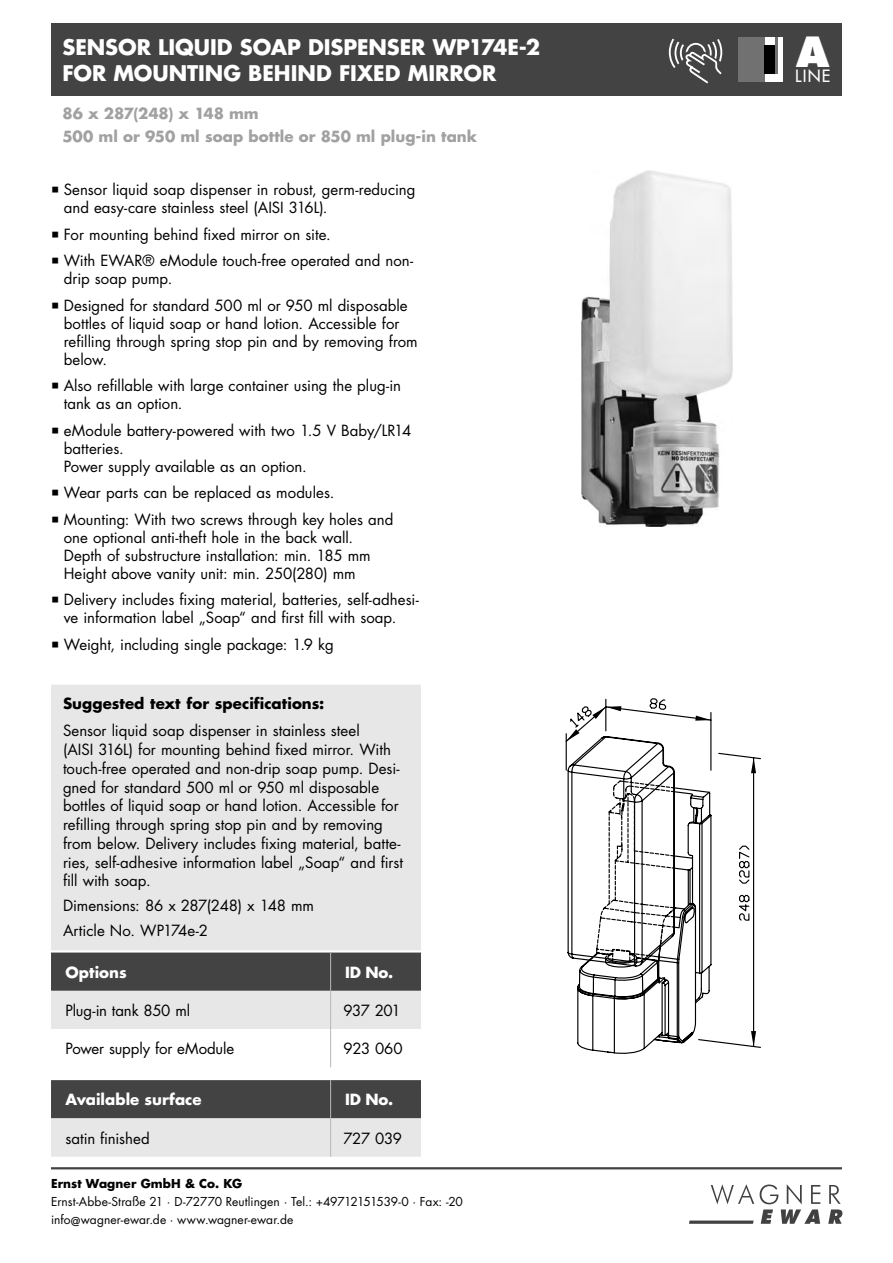
<style>
.page{position:relative;width:893px;height:1263px;background:#fff}
.page>*{position:absolute;margin:0;border:0;box-sizing:border-box;transform-origin:0 0}
.t1{font:800 40.5px "Futura Std";color:#fff}
.t2{font:700 21px/26.5px "Futura Std";letter-spacing:-.005em;color:#fff}
.t3{font:500 16.5px "Futura Std";color:#fff}
.t4{font:15px/18px "Futura Std";color:#000}
.t5{font:700 15px "Futura Std";color:#a1a1a1}
.t6{font:700 15px "Futura Std";color:#fff}
.t7{font:12px/18px "Futura Std";color:#000}
.s1{font-weight:700}
</style>
<div class="page">
<svg style="left:689px;top:1184px;width:153px;height:40px"></svg>
<hr style="left:51px;top:1167px;width:791px;height:2px;background:#434343">
<div style="left:51px;top:23px;width:791px;height:73px;background:#434343"></div>
<img style="left:582px;top:171px;width:150px;height:355px">
<svg style="left:565px;top:698px;width:196px;height:351px"></svg>
<svg style="left:751px;top:758px;width:5px;height:15px"></svg>
<svg style="left:751px;top:1031px;width:5px;height:15px"></svg>
<svg style="left:695px;top:716px;width:16px;height:5px"></svg>
<svg style="left:592px;top:706px;width:29px;height:13px"></svg>
<svg style="left:566px;top:729px;width:14px;height:12px"></svg>
<svg style="left:668px;top:38px;width:55px;height:46px"></svg>
<svg style="left:51px;top:1080px;width:370px;height:77px;background:#969696"></svg>
<hr style="left:330px;top:1080px;width:1px;height:38px;background:#b8b8b8">
<hr style="left:330px;top:1118px;width:1px;height:39px;background:#b8b8b8">
<svg style="left:764px;top:37px;width:19px;height:45px"></svg>
<div style="left:738px;top:37px;width:26px;height:45px;background:#717171"></div>
<hr style="left:775px;top:37px;width:2px;height:36px;background:#717171">
<div style="left:764px;top:45px;width:11px;height:28px;background:#000"></div>
<svg style="left:51px;top:952px;width:370px;height:77px;background:#959595"></svg>
<hr style="left:330px;top:952px;width:1px;height:39px;background:#b8b8b8">
<hr style="left:330px;top:991px;width:1px;height:38px;background:#b8b8b8">
<hr style="left:330px;top:1029px;width:1px;height:38px;background:#b8b8b8">
<div style="left:57px;top:691px;width:358px;height:253px;background:#e7e7e7"></div>
<div style="left:51px;top:685px;width:370px;height:265px;border:12px solid #e7e7e7"></div>
<p class="t2" style="left:63px;top:35px;width:479px">SENSOR LIQUID SOAP DISPENSER WP174E-2<br>FOR MOUNTING BEHIND FIXED MIRROR</p>
<p class="t5" style="left:63px;top:106px;width:198px">86 x 287(248) x 148 mm</p>
<p class="t5" style="left:63px;top:129px;width:416px">500 ml or 950 ml soap bottle or 850 ml plug-in tank</p>
<p class="t4" style="left:64px;top:182px;width:353px">Sensor liquid soap dispenser in robust, germ-reducing and easy-care stainless steel (AISI 316L).</p>
<p class="t4" style="left:64px;top:222px;width:351px;line-height:26.5px">For mounting behind fixed mirror on site.<br>With EWAR® eModule touch-free operated and non-</p>
<p class="t4" style="left:64px;top:267px;width:345px;line-height:26.5px">drip soap pump.<br>Designed for standard 500 ml or 950 ml disposable</p>
<p class="t4" style="left:64px;top:315px;width:356px">bottles of liquid soap or hand lotion. Accessible for refilling through spring stop pin and by removing from below.</p>
<p class="t4" style="left:64px;top:378px;width:339px">Also refillable with large container using the plug-in tank as an option.</p>
<p class="t4" style="left:64px;top:422px;width:349px">eModule battery-powered with two 1.5 V Baby/LR14 batteries.<br>Power supply available as an option.</p>
<p class="t4" style="left:64px;top:481px;width:331px;line-height:26.5px">Wear parts can be replaced as modules.<br>Mounting: With two screws through key holes and</p>
<p class="t4" style="left:64px;top:529px;width:308px">one optional anti-theft hole in the back wall.<br>Depth of substructure installation: min. 185 mm<br>Height above vanity unit: min. 250(280) mm</p>
<p class="t4" style="left:64px;top:592px;width:357px">Delivery includes fixing material, batteries, self-adhesi&shy;ve information label „Soap“ and first fill with soap.</p>
<p class="t4" style="left:64px;top:636px;width:271px">Weight, including single package: 1.9 kg</p>
<p class="t4" style="left:63px;top:691px;width:298px;line-height:27.3px"><span class="s1">Suggested text for specifications:<br></span>Sensor liquid soap dispenser in stainless steel</p>
<p class="t4" style="left:63px;top:741px;width:342px;line-height:18.8px">(AISI 316L) for mounting behind fixed mirror. With touch-free operated and non-drip soap pump. Desi&shy;gned for standard 500 ml or 950 ml disposable bottles of liquid soap or hand lotion. Accessible for refilling through spring stop pin and by removing from below. Delivery includes fixing material, batte&shy;ries, self-adhesive information label „Soap“ and first fill with soap.</p>
<p class="t4" style="left:63px;top:894px;width:253px;line-height:25px">Dimensions: 86 x 287(248) x 148 mm<br>Article No. WP174e-2</p>
<p class="t6" style="left:65px;top:965px;width:63px">Options</p>
<p class="t6" style="left:345px;top:965px;width:50px">ID No.</p>
<p class="t4" style="left:65px;top:1003px;width:126px">Plug-in tank 850 ml</p>
<p class="t4" style="left:65px;top:1041px;width:170px">Power supply for eModule</p>
<p class="t4" style="left:343px;top:1003px;width:59px">937 201</p>
<p class="t4" style="left:343px;top:1041px;width:61px">923 060</p>
<p class="t6" style="left:65px;top:1093px;width:138px">Available surface</p>
<p class="t6" style="left:345px;top:1093px;width:50px">ID No.</p>
<p class="t4" style="left:65px;top:1130px;width:86px">satin finished</p>
<p class="t4" style="left:343px;top:1130px;width:60px">727 039</p>
<p class="t7" style="left:51px;top:1175px;width:413px"><span class="s1">Ernst Wagner GmbH &amp; Co. KG<br></span>Ernst-Abbe-Straße 21 · D-72770 Reutlingen · Tel.: +49712151539-0 · Fax: -20 info@wagner-ewar.de · www.wagner-ewar.de</p>
<p class="t1" style="left:796px;top:34px;width:35px">A</p>
<p class="t3" style="left:795px;top:68px;width:37px">LINE</p>
</div>
